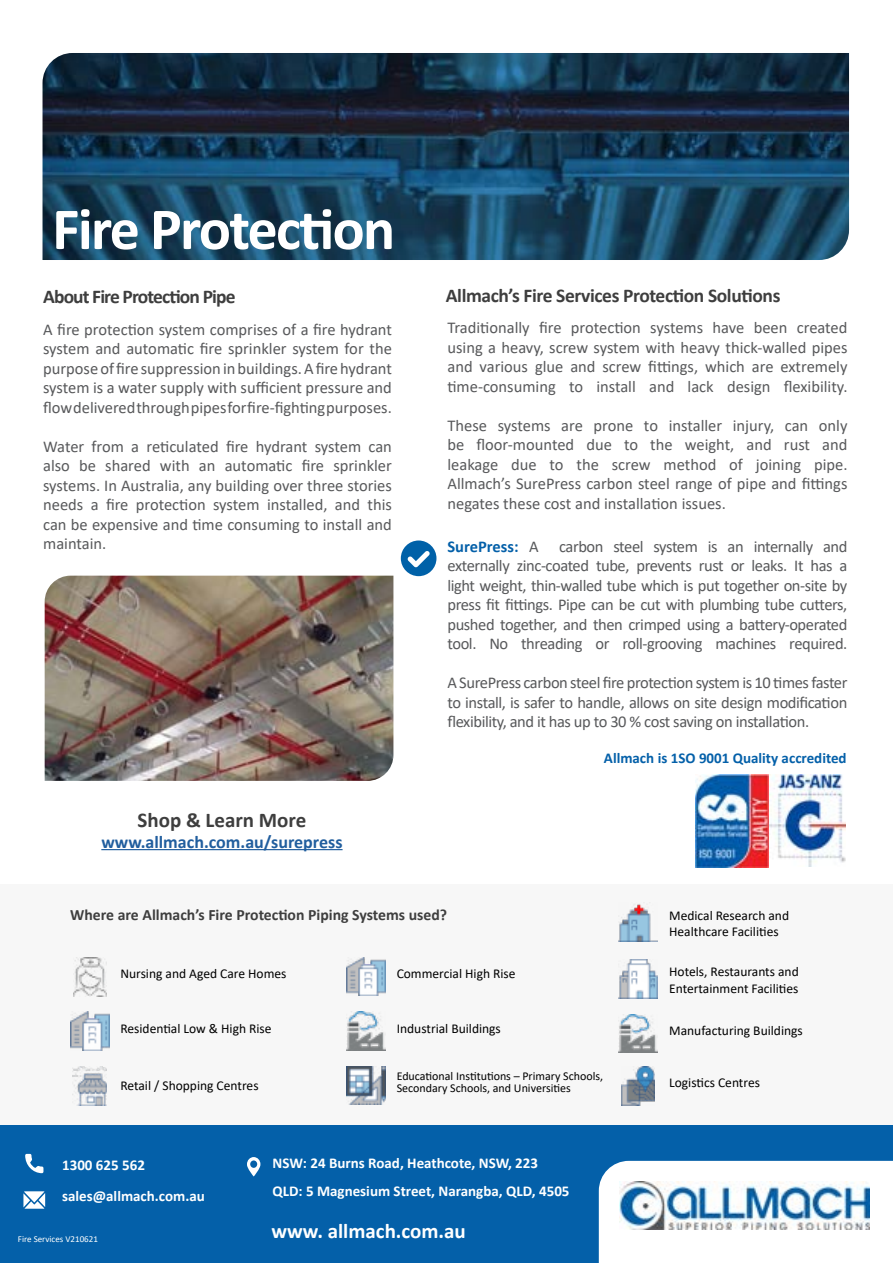
<style>
.page{position:relative;width:893px;height:1263px;background:#fff}
.page>*{position:absolute;margin:0;border:0;box-sizing:border-box;transform-origin:0 0}
.t1{font:700 60px "Calibri";letter-spacing:-.03em;color:#fff}
.t2{font:700 21px "Calibri";color:#fff}
.t3{font:700 21px "Calibri";color:#3e3e3e}
.t4{font:700 19.5px "Calibri";letter-spacing:-.02em;color:#3e3e3e}
.t5{font:700 19.5px "Calibri";letter-spacing:-.045em;color:#3e3e3e}
.t6{font:700 18px "Calibri";color:#215e9e}
.t7{font:16.5px/19.5px "Calibri";color:#58595b;text-align:justify}
.t8{font:700 15.75px "Calibri";color:#3e3e3e}
.t9{font:700 15px/31.3px "Calibri";color:#fff}
.t10{font:700 15px "Calibri";color:#0460a9}
.t11{font:13.5px/16.2px "Calibri";color:#000}
.t12{font:12px/12px "Calibri";color:#000}
.t13{font:9px "Calibri";color:#fff}
.s1{font-weight:700;color:#0460a9}
</style>
<div class="page">
<div style="left:0;top:884px;width:893px;height:268px;background:#f7f7f7"></div>
<img style="left:73px;top:1066px;width:33px;height:39px">
<img style="left:621px;top:1066px;width:34px;height:39px">
<img style="left:346px;top:1011px;width:39px;height:39px">
<img style="left:346px;top:1066px;width:39px;height:39px">
<img style="left:73px;top:957px;width:33px;height:39px">
<img style="left:346px;top:957px;width:39px;height:39px">
<img style="left:70px;top:1011px;width:39px;height:39px">
<img style="left:619px;top:904px;width:39px;height:37px">
<img style="left:619px;top:959px;width:39px;height:39px">
<img style="left:619px;top:1014px;width:39px;height:39px">
<img style="left:43px;top:53px;width:806px;height:207px">
<svg style="left:401px;top:540px;width:35px;height:36px"></svg>
<img style="left:45px;top:576px;width:348px;height:205px">
<div style="left:0;top:1125px;width:893px;height:138px;background:#0460a9"></div>
<svg style="left:23px;top:1191px;width:22px;height:18px"></svg>
<svg style="left:25px;top:1154px;width:18px;height:19px"></svg>
<svg style="left:247px;top:1157px;width:13px;height:19px"></svg>
<div style="left:599px;top:1161px;width:294px;height:102px;background:#fff"></div>
<img style="left:619px;top:1181px;width:251px;height:49px">
<hr style="left:101px;top:849px;width:242px;height:1px;background:#215e9e">
<img style="left:696px;top:775px;width:72px;height:93px">
<img style="left:770px;top:775px;width:76px;height:91px">
<h1 class="t1" style="left:52px;top:187px;width:345px">Fire Protection</h1>
<p class="t5" style="left:43px;top:282px;width:194px">About Fire Protection Pipe</p>
<p class="t4" style="left:446px;top:282px;width:336px">Allmach’s Fire Services Protection Solutions</p>
<p class="t7" style="left:43px;top:319px;width:350px">A fire protection system comprises of a fire hydrant system and automatic fire sprinkler system for the purpose of fire suppression in buildings. A fire hydrant system is a water supply with sufficient pressure and flow delivered through pipes for fire-fighting purposes.</p>
<p class="t7" style="left:43px;top:436px;width:350px">Water from a reticulated fire hydrant system can also be shared with an automatic fire sprinkler systems. In Australia, any building over three stories needs a fire protection system installed, and this can be expensive and time consuming to install and maintain.</p>
<p class="t3" style="left:138px;top:805px;width:170px">Shop &amp; Learn More</p>
<p class="t6" style="left:101px;top:829px;width:243px">www.allmach.com.au/surepress</p>
<p class="t7" style="left:447px;top:318px;width:402px">Traditionally fire protection systems have been created using a heavy, screw system with heavy thick-walled pipes and various glue and screw fittings, which are extremely time-consuming to install and lack design flexibility.</p>
<p class="t7" style="left:447px;top:415px;width:402px">These systems are prone to installer injury, can only be floor-mounted due to the weight, and rust and leakage due to the screw method of joining pipe.<br>Allmach’s SurePress carbon steel range of pipe and fittings negates these cost and installation issues.</p>
<p class="t7" style="left:447px;top:536px;width:402px"><span class="s1">SurePress:</span> A carbon steel system is an internally and externally zinc-coated tube, prevents rust or leaks. It has a light weight, thin-walled tube which is put together on-site by press fit fittings. Pipe can be cut with plumbing tube cutters, pushed together, and then crimped using a battery-operated tool. No threading or roll-grooving machines required.</p>
<p class="t7" style="left:447px;top:672px;width:402px">A SurePress carbon steel fire protection system is 10 times faster to install, is safer to handle, allows on site design modification flexibility, and it has up to 30 % cost saving on installation.</p>
<p class="t10" style="left:604px;top:748px;width:244px">Allmach is 1SO 9001 Quality accredited</p>
<p class="t8" style="left:70px;top:904px;width:378px">Where are Allmach’s Fire Protection Piping Systems used?</p>
<p class="t11" style="left:669px;top:907px;width:121px">Medical Research and<br>Healthcare Facilities</p>
<p class="t11" style="left:669px;top:963px;width:131px">Hotels, Restaurants and<br>Entertainment Facilities</p>
<p class="t11" style="left:669px;top:1022px;width:135px">Manufacturing Buildings</p>
<p class="t11" style="left:120px;top:965px;width:168px">Nursing and Aged Care Homes</p>
<p class="t11" style="left:397px;top:965px;width:120px">Commercial High Rise</p>
<p class="t11" style="left:120px;top:1020px;width:153px">Residential Low &amp; High Rise</p>
<p class="t11" style="left:397px;top:1020px;width:106px">Industrial Buildings</p>
<p class="t12" style="left:397px;top:1069px;width:208px">Educational Institutions – Primary Schools,<br>Secondary Schools, and Universities</p>
<p class="t11" style="left:120px;top:1077px;width:140px">Retail / Shopping Centres</p>
<p class="t11" style="left:669px;top:1074px;width:92px">Logistics Centres</p>
<p class="t9" style="left:62px;top:1149px;width:144px">1300 625 562 sales@allmach.com.au</p>
<p class="t9" style="left:272px;top:1149px;width:299px;line-height:28.2px">NSW: 24 Burns Road, Heathcote, NSW, 223<br>QLD: 5 Magnesium Street, Narangba, QLD, 4505</p>
<p class="t13" style="left:18px;top:1232px;width:82px">Fire Services V210621</p>
<p class="t2" style="left:271px;top:1216px;width:196px">www. allmach.com.au</p>
</div>
